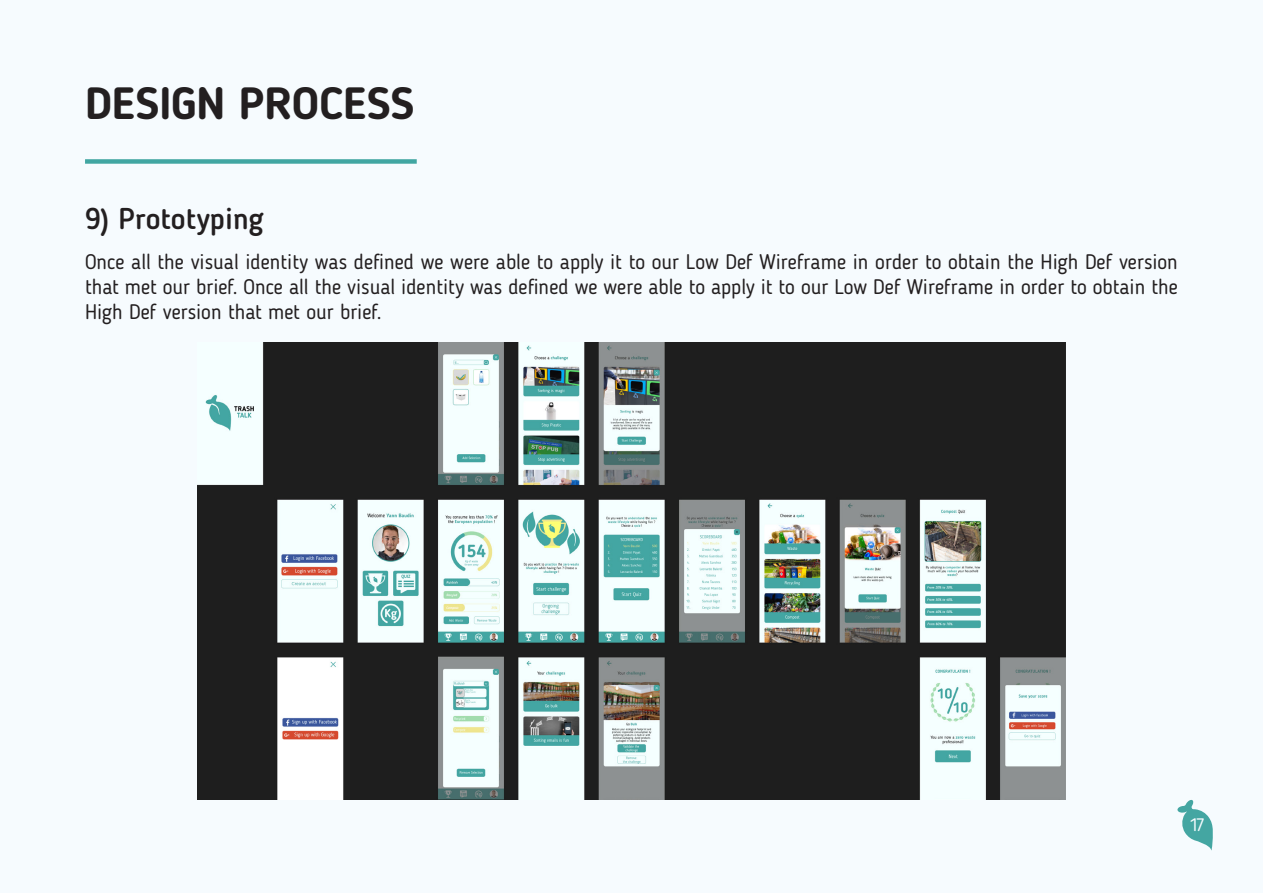
<style>
.page{position:relative;width:1263px;height:893px;background:#f6fbfe}
.page>*{position:absolute;margin:0;border:0;box-sizing:border-box;transform-origin:0 0}
.t1{font:700 45px "Blogger Sans";color:#231f20}
.t2{font:500 30px "Blogger Sans";color:#231f20}
.t3{font:21px/25.2px "Blogger Sans";color:#231f20;text-align:justify}
.t4{font:18px "Blogger Sans";color:#f6fbfe}
</style>
<div class="page">
<svg style="left:1177px;top:800px;width:36px;height:50px"></svg>
<div style="left:85px;top:159px;width:332px;height:5px;background:#41a6a2"></div>
<img style="left:197px;top:342px;width:869px;height:458px">
<p class="t1" style="left:85px;top:76px;width:331px">DESIGN PROCESS</p>
<p class="t2" style="left:85px;top:201px;width:180px">9) Prototyping</p>
<p class="t3" style="left:85px;top:249px;width:1094px">Once all the visual identity was defined we were able to apply it to our Low Def Wireframe in order to obtain the High Def version that met our brief. Once all the visual identity was defined we were able to apply it to our Low Def Wireframe in order to obtain the High Def version that met our brief.</p>
<p class="t4" style="left:1189px;top:814px;width:17px">17</p>
</div>
